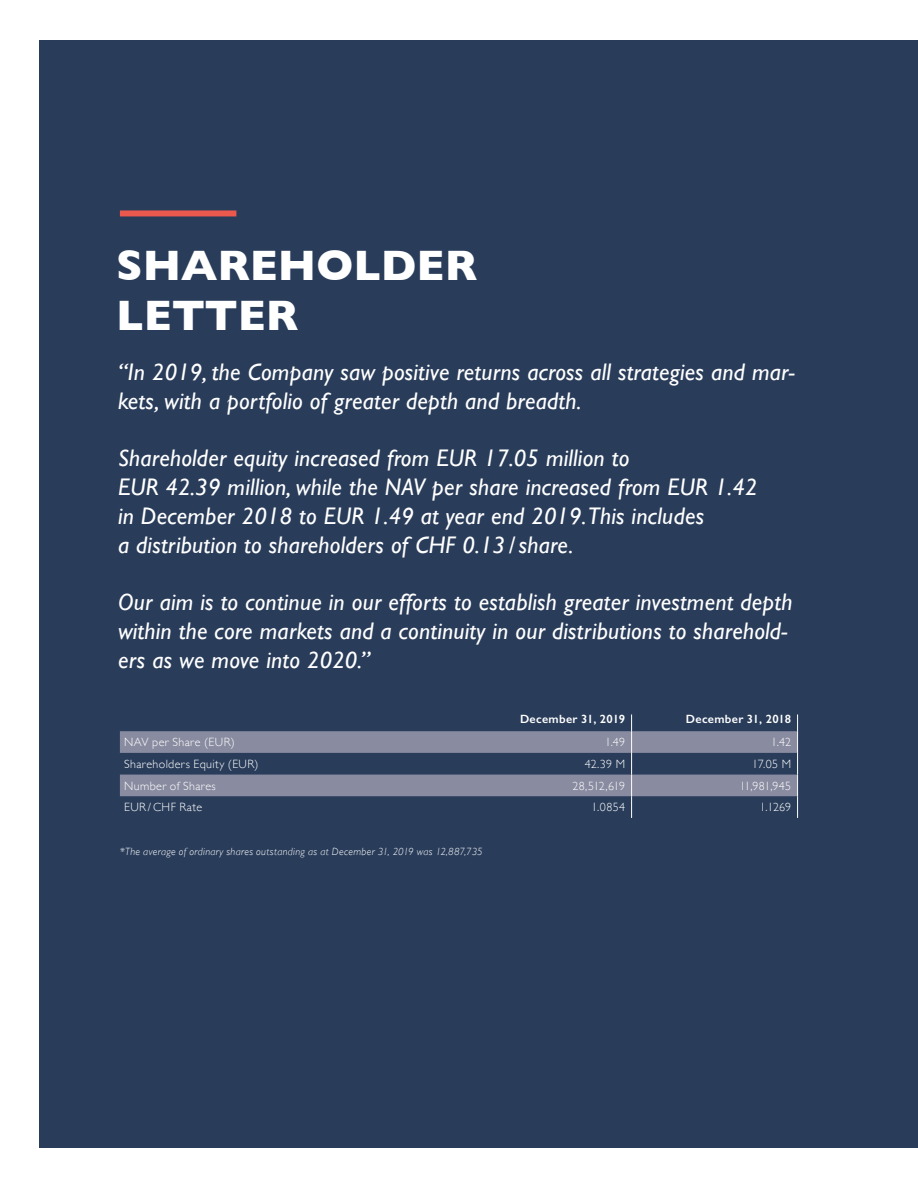
<style>
.page{position:relative;width:918px;height:1188px;background:#fff}
.page>*{position:absolute;margin:0;border:0;box-sizing:border-box;transform-origin:0 0}
.t1{font:700 43.5px/49.9px "Gill Sans";color:#fff}
.t2{font:italic 24px/28.8px "Gill Sans";letter-spacing:.01em;color:#fff}
.t3{font:300 12px "Gill Sans";letter-spacing:.03em;color:#fff}
.t4{font:600 12px "Gill Sans";letter-spacing:.025em;color:#fff}
.t5{font:italic 300 10.5px "Gill Sans";letter-spacing:.03em;color:#fff}
</style>
<div class="page">
<div style="left:40px;top:40px;width:878px;height:1108px;background:#293c5a"></div>
<div style="left:120px;top:210px;width:116px;height:6px;background:#eb584e"></div>
<svg style="left:120px;top:731px;width:677px;height:65px;fill:#898ba0"></svg>
<svg style="left:797px;top:714px;width:1px;height:104px"></svg>
<svg style="left:631px;top:714px;width:1px;height:104px"></svg>
<h1 class="t1" style="left:116px;top:239px;width:362px">SHAREHOLDER<br>LETTER</h1>
<p class="t2" style="left:118px;top:357px;width:678px">“In 2019, the Company saw positive returns across all strategies and mar&shy;kets, with a portfolio of greater depth and breadth.</p>
<p class="t2" style="left:118px;top:444px;width:641px">Shareholder equity increased from EUR 17.05 million to<br>EUR 42.39 -million, while the NAV per share increased from EUR 1.42 in December 2018 to EUR 1.49 at year end 2019.This includes<br>a distribution to shareholders of CHF 0.13 /share.</p>
<p class="t2" style="left:118px;top:588px;width:676px">Our aim is to continue in our efforts to establish greater investment depth within the core markets and a continuity in our distributions to sharehold&shy;ers as we move into 2020.”</p>
<p class="t4" style="left:520px;top:712px;width:107px">December 31, 2019</p>
<p class="t4" style="left:686px;top:712px;width:107px">December 31, 2018</p>
<p class="t3" style="left:124px;top:733px;width:112px">NAV per Share (EUR)</p>
<p class="t3" style="left:605px;top:733px;width:22px">1.49</p>
<p class="t3" style="left:771px;top:733px;width:21px">1.42</p>
<p class="t3" style="left:124px;top:754px;width:136px">Shareholders Equity (EUR)</p>
<p class="t3" style="left:585px;top:754px;width:42px">42.39 M</p>
<p class="t3" style="left:752px;top:754px;width:40px">17.05 M</p>
<p class="t3" style="left:124px;top:776px;width:93px">Number of Shares</p>
<p class="t3" style="left:573px;top:776px;width:54px">28,512,619</p>
<p class="t3" style="left:740px;top:776px;width:53px">11,981,945</p>
<p class="t3" style="left:124px;top:798px;width:79px">EUR/CHF Rate</p>
<p class="t3" style="left:592px;top:798px;width:35px">1.0854</p>
<p class="t3" style="left:760px;top:798px;width:33px">1.1269</p>
<p class="t5" style="left:120px;top:845px;width:364px">*The average of ordinary shares outstanding as at December 31, 2019 was 12,887,735</p>
</div>
